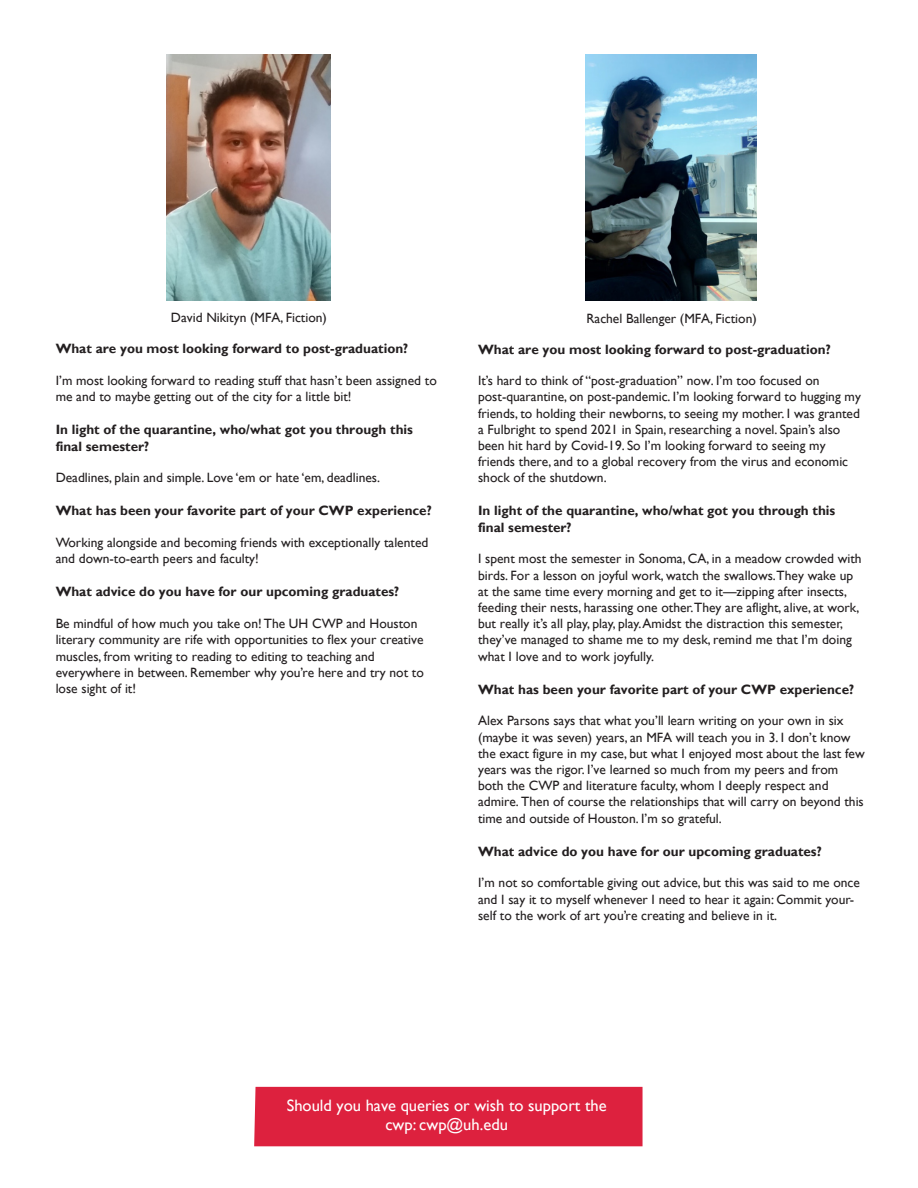
<style>
.page{position:relative;width:918px;height:1188px;background:#fff}
.page>*{position:absolute;margin:0;border:0;box-sizing:border-box;transform-origin:0 0}
.t1{font:16.5px/19.8px "Gill Sans";color:#fff;text-align:center}
.t2{font:13.5px/16.2px "Gill Sans";color:#231f20}
.t3{font:700 13.5px/16.2px "Gill Sans";color:#231f20}
.s1{font-style:inherit}
</style>
<div class="page">
<div style="left:254px;top:1087px;width:389px;height:59px;background:#dd213e"></div>
<img style="left:586px;top:54px;width:170px;height:247px">
<img style="left:166px;top:54px;width:165px;height:247px">
<p class="t2" style="left:171px;top:309px;width:158px">David Nikityn (MFA, Fiction)</p>
<p class="t3" style="left:56px;top:341px;width:354px">What are you most looking forward to post-graduation?</p>
<p class="t2" style="left:56px;top:373px;width:383px">I’m most looking forward to reading stuff that hasn’t been assigned to me and to maybe getting out of the city for a little bit!</p>
<p class="t3" style="left:56px;top:422px;width:359px">In light of the quarantine, who/what got you through this final semester?</p>
<p class="t2" style="left:56px;top:470px;width:326px">Deadlines, plain and simple. Love ‘em or hate ‘em, deadlines.</p>
<p class="t3" style="left:56px;top:503px;width:378px">What has been your favorite part of your CWP experience?</p>
<p class="t2" style="left:56px;top:535px;width:374px">Working alongside and becoming friends with exceptionally talented and down-to-earth peers and faculty!</p>
<p class="t3" style="left:56px;top:584px;width:345px">What advice do you have for our upcoming graduates?</p>
<p class="t2" style="left:56px;top:616px;width:370px">Be mindful of how much you take on! The UH CWP and Houston literary community are rife with opportunities to flex your creative muscles, from writing to reading to editing to teaching and everywhere in between. Remember why you’re here and try not to lose sight of it!</p>
<p class="t2" style="left:586px;top:310px;width:172px"><span class="s1">R</span>achel Ballenger (MFA, Fiction)</p>
<p class="t3" style="left:478px;top:342px;width:354px">What are you most looking forward to post-graduation?</p>
<p class="t2" style="left:478px;top:373px;width:384px">It’s hard to think of “post-graduation” now. I’m too focused on post-quarantine, on post-pandemic. I’m looking forward to hugging my friends, to holding their newborns, to seeing my mother. I was granted a Fulbright to spend 2021 in Spain, researching a novel. Spain’s also been hit hard by Covid-19. So I’m looking forward to seeing my friends there, and to a global recovery from the virus and economic shock of the shutdown.</p>
<p class="t3" style="left:478px;top:503px;width:359px">In light of the quarantine, who/what got you through this final semester?</p>
<p class="t2" style="left:478px;top:551px;width:385px">I spent most the semester in Sonoma, CA, in a meadow crowded with birds. For a lesson on joyful work, watch the swallows. They wake up at the same time every morning and get to it—zipping after insects, feeding their nests, harassing one other. They are aflight, alive, at work, but really it’s all play, play, play. Amidst the distraction this semester, they’ve managed to shame me to my desk, remind me that I’m doing what I love and to work joyfully.</p>
<p class="t3" style="left:478px;top:681px;width:378px">What has been your favorite part of your CWP experience?</p>
<p class="t2" style="left:478px;top:713px;width:388px">Alex Parsons says that what you’ll learn writing on your own in six (maybe it was seven) years, an MFA will teach you in 3. I don’t know the exact figure in my case, but what I enjoyed most about the last few years was the rigor. I’ve learned so much from my peers and from both the CWP and literature faculty, whom I deeply respect and admire. Then of course the relationships that will carry on beyond this time and outside of Houston. I’m so grateful.</p>
<p class="t3" style="left:478px;top:843px;width:345px">What advice do you have for our upcoming graduates?</p>
<p class="t2" style="left:478px;top:875px;width:383px">I’m not so comfortable giving out advice, but this was said to me once and I say it to myself whenever I need to hear it again: Commit your&shy;self to the work of art you’re creating and believe in it.</p>
<p class="t1" style="left:287px;top:1095px;width:321px">Should you have queries or wish to support the cwp: cwp@uh.edu</p>
</div>
